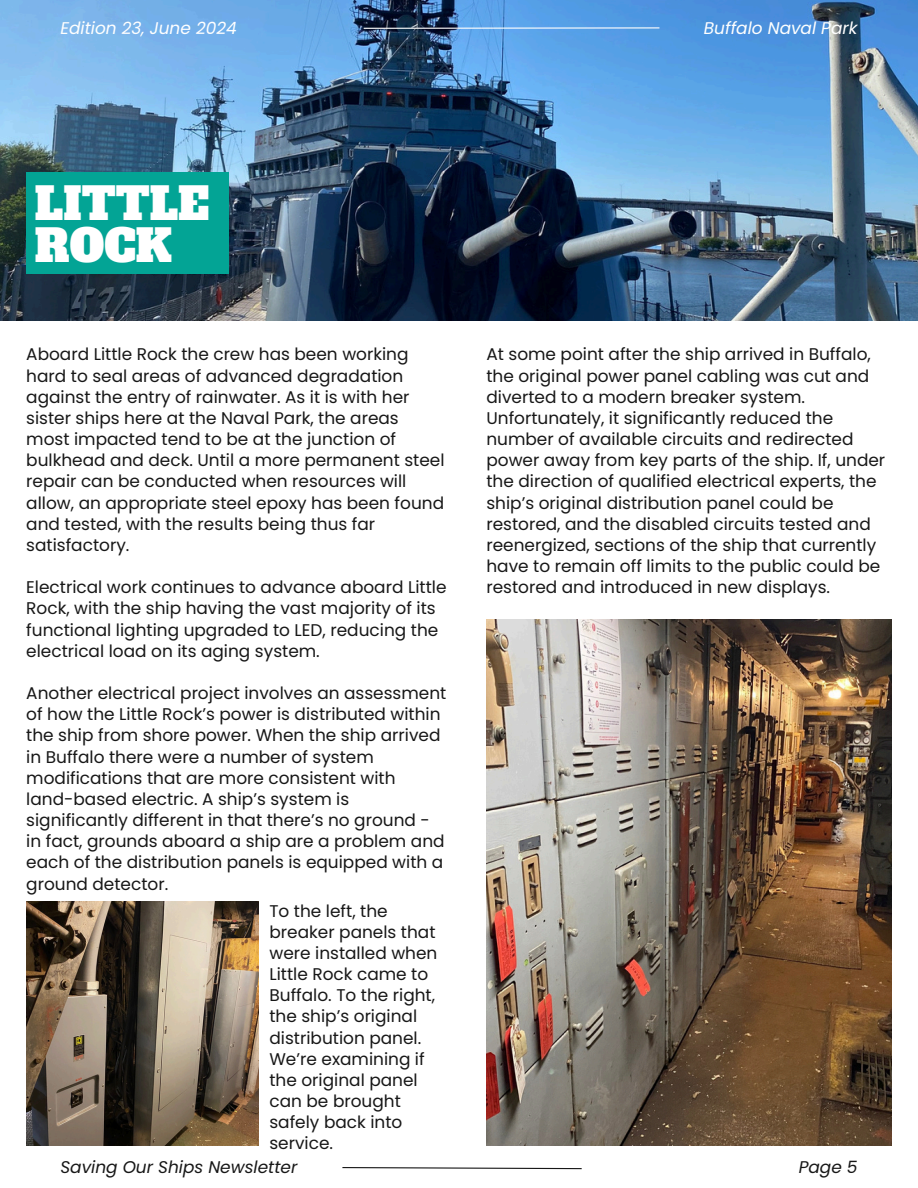
<style>
.page{position:relative;width:918px;height:1188px;background:#fff}
.page>*{position:absolute;margin:0;border:0;box-sizing:border-box;transform-origin:0 0}
.t1{font:43.65px/42.8px "Alfa Slab One";color:#fff}
.t2{font:16.95px/21.1px "Poppins";color:#171717}
.t3{font:italic 16.95px "Poppins";color:#fff}
.t4{font:italic 16.95px "Poppins";color:#171717}
</style>
<div class="page">
<img style="left:26px;top:902px;width:232px;height:244px">
<img style="left:486px;top:620px;width:405px;height:525px">
<img style="left:0;top:0;width:918px;height:320px">
<div style="left:26px;top:173px;width:203px;height:101px;background:#03a495"></div>
<hr style="left:364px;top:27px;width:295px;height:2px;background:#fff">
<svg style="left:342px;top:1167px;width:240px;height:3px"></svg>
<p class="t3" style="left:60px;top:16px;width:178px">Edition 23, June 2024</p>
<p class="t3" style="left:704px;top:16px;width:155px">Buffalo Naval Park</p>
<p class="t1" style="left:35px;top:183px;width:176px">LITTLE<br>ROCK</p>
<p class="t2" style="left:26px;top:344px;width:420px">Aboard Little Rock the crew has been working hard to seal areas of advanced degradation against the entry of rainwater. As it is with her sister ships here at the Naval Park, the areas most impacted tend to be at the junction of bulkhead and deck. Until a more permanent steel repair can be conducted when resources will allow, an appropriate steel epoxy has been found and tested, with the results being thus far satisfactory.</p>
<p class="t2" style="left:26px;top:577px;width:422px">Electrical work continues to advance aboard Little Rock, with the ship having the vast majority of its functional lighting upgraded to LED, reducing the electrical load on its aging system.</p>
<p class="t2" style="left:26px;top:683px;width:422px">Another electrical project involves an assessment of how the Little Rock’s power is distributed within the ship from shore power. When the ship arrived in Buffalo there were a number of system modifications that are more consistent with land-based electric. A ship’s system is significantly different in that there’s no ground - in fact, grounds aboard a ship are a problem and each of the distribution panels is equipped with a ground detector.</p>
<p class="t2" style="left:269px;top:900px;width:170px">To the left, the breaker panels that were installed when<br>Little Rock came to<br>Buffalo. To the right, the ship’s original distribution panel.<br>We’re examining if the original panel can be brought safely back into service.</p>
<p class="t2" style="left:486px;top:344px;width:400px">At some point after the ship arrived in Buffalo, the original power panel cabling was cut and diverted to a modern breaker system.<br>Unfortunately, it significantly reduced the number of available circuits and redirected power away from key parts of the ship. If, under the direction of qualified electrical experts, the ship’s original distribution panel could be restored, and the disabled circuits tested and reenergized, sections of the ship that currently have to remain off limits to the public could be restored and introduced in new displays.</p>
<p class="t4" style="left:60px;top:1155px;width:238px">Saving Our Ships Newsletter</p>
<h1 class="t4" style="left:799px;top:1155px;width:60px">Page 5</h1>
</div>
